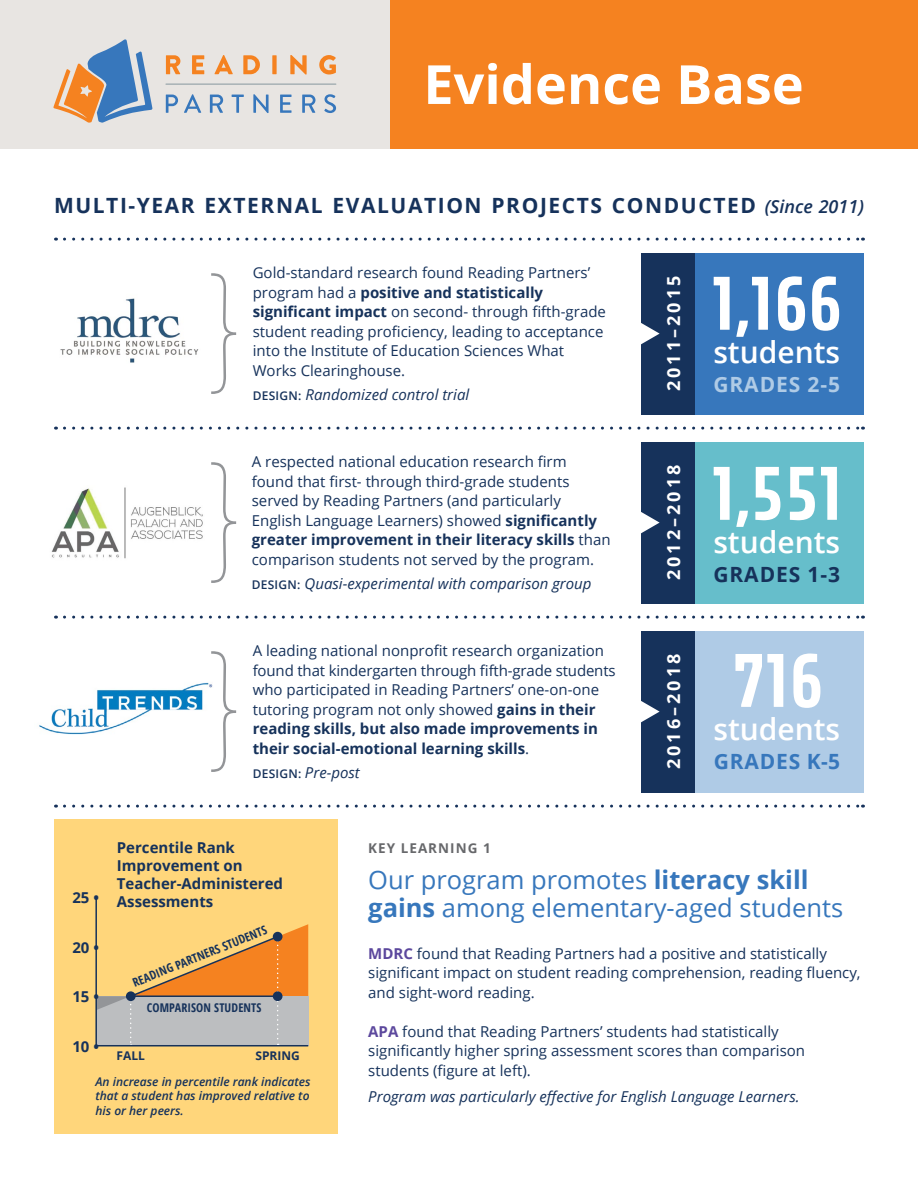
<style>
.page{position:relative;width:918px;height:1188px;background:#fff}
.page>*{position:absolute;margin:0;border:0;box-sizing:border-box;transform-origin:0 0}
.t1{font:700 54px "Open Sans";color:#fff}
.t2{font:600 30px "Open Sans";color:#fff}
.t3{font:25.5px/28.5px "Open Sans";color:#3777bc}
.t4{font:700 21px "Open Sans";letter-spacing:.075em;color:#16325b}
.t5{font:700 21px "Open Sans";letter-spacing:.045em;color:#afcbe6}
.t6{font:700 21px "Open Sans";letter-spacing:.04em;color:#3777bc}
.t7{font:700 18px "Open Sans";letter-spacing:.17em;color:#fff}
.t8{font:15px/19.5px "Open Sans";color:#16325b}
.t9{font:italic 15px "Open Sans";color:#16325b}
.t10{font:700 15px/18px "Open Sans";color:#16325b}
.t11{font:700 13.5px "Open Sans";letter-spacing:.075em;color:#67686b}
.t12{font:italic 600 12px/14.4px "Open Sans";color:#16325b;text-align:justify}
.t13{font:700 12px "Open Sans Condensed";letter-spacing:.01em;color:#16325b}
.t14{font:700 12px "Open Sans";color:#16325b}
.s1{font-weight:600;font-style:italic;font-size:18px}
.s2{font-weight:700}
.s3{font-weight:600;font-style:normal;font-size:12px}
.s4{font-weight:700;color:#5c489d}
</style>
<div class="page">
<div style="left:54px;top:819px;width:284px;height:315px;background:#ffd67b"></div>
<div style="left:692px;top:631px;width:172px;height:162px;background:#afcbe6"></div>
<div style="left:641px;top:631px;width:54px;height:162px;background:#16325b"></div>
<svg style="left:641px;top:701px;width:19px;height:22px"></svg>
<div style="left:692px;top:253px;width:172px;height:162px;background:#3777bc"></div>
<svg style="left:64px;top:238px;width:799px;height:3px"></svg>
<svg style="left:64px;top:427px;width:799px;height:3px"></svg>
<div style="left:390px;top:0;width:528px;height:148px;background:#f58220"></div>
<div style="left:0;top:0;width:390px;height:148px;background:#e8e5e2"></div>
<svg style="left:166px;top:95px;width:12px;height:18px"></svg>
<svg style="left:184px;top:94px;width:17px;height:19px"></svg>
<svg style="left:210px;top:95px;width:13px;height:18px"></svg>
<svg style="left:232px;top:95px;width:12px;height:18px"></svg>
<svg style="left:253px;top:94px;width:16px;height:19px"></svg>
<svg style="left:280px;top:95px;width:12px;height:18px"></svg>
<svg style="left:302px;top:95px;width:13px;height:18px"></svg>
<svg style="left:324px;top:94px;width:12px;height:19px"></svg>
<svg style="left:166px;top:55px;width:14px;height:19px"></svg>
<svg style="left:192px;top:55px;width:12px;height:19px"></svg>
<svg style="left:214px;top:55px;width:19px;height:19px"></svg>
<svg style="left:243px;top:55px;width:17px;height:19px"></svg>
<div style="left:272px;top:55px;width:5px;height:19px;background:#f58220"></div>
<svg style="left:290px;top:55px;width:17px;height:20px"></svg>
<svg style="left:319px;top:55px;width:17px;height:19px"></svg>
<hr style="left:165px;top:83px;width:171px;height:2px;background:#a9b3b6">
<svg style="left:53px;top:39px;width:99px;height:84px"></svg>
<img style="left:39px;top:682px;width:172px;height:53px">
<img style="left:51px;top:487px;width:152px;height:72px">
<img style="left:60px;top:298px;width:139px;height:65px">
<div style="left:692px;top:442px;width:172px;height:162px;background:#66becb"></div>
<svg style="left:64px;top:616px;width:799px;height:3px"></svg>
<svg style="left:64px;top:805px;width:799px;height:3px"></svg>
<svg style="left:211px;top:273px;width:25px;height:121px"></svg>
<div style="left:641px;top:253px;width:54px;height:162px;background:#16325b"></div>
<svg style="left:641px;top:323px;width:19px;height:22px"></svg>
<div style="left:641px;top:442px;width:54px;height:162px;background:#16325b"></div>
<svg style="left:641px;top:512px;width:19px;height:22px"></svg>
<svg style="left:211px;top:462px;width:25px;height:121px"></svg>
<svg style="left:211px;top:651px;width:25px;height:121px"></svg>
<svg style="left:95px;top:897px;width:214px;height:150px"></svg>
<div style="left:126px;top:991px;width:10px;height:10px;background:#16325b;border-radius:50%"></div>
<svg style="left:714px;top:276px;width:125px;height:61px"></svg>
<svg style="left:714px;top:467px;width:123px;height:60px"></svg>
<svg style="left:735px;top:654px;width:85px;height:54px"></svg>
<h1 class="t1" style="left:423px;top:46px;width:382px">Evidence Base</h1>
<h3 class="t4" style="left:54px;top:190px;width:812px">MULTI-YEAR EXTERNAL EVALUATION PROJECTS CONDUCTED <span class="s1">(Since 2011)</span></h3>
<p class="t8" style="left:253px;top:263px;width:355px">Gold-standard research found Reading Partners’ program had a <span class="s2">positive and statistically significant impact</span> on second- through fifth-grade student reading proficiency, leading to acceptance into the Institute of Education Sciences What Works Clearinghouse.</p>
<p class="t9" style="left:253px;top:385px;width:218px"><span class="s3">DESIGN:</span> Randomized control trial</p>
<p class="t8" style="left:252px;top:452px;width:360px">A respected national education research firm found that first- through third-grade students served by Reading Partners (and particularly English Language Learners) showed <span class="s2">significantly greater improvement in their literacy skills</span> than comparison students not served by the program.</p>
<p class="t9" style="left:252px;top:574px;width:341px"><span class="s3">DESIGN:</span> Quasi-experimental with comparison group</p>
<p class="t8" style="left:253px;top:641px;width:364px">A leading national nonprofit research organization found that kindergarten through fifth-grade students who participated in Reading Partners’ one-on-one tutoring program not only showed <span class="s2">gains in their reading skills, but also made improvements in their social-emotional learning skills</span>.</p>
<p class="t9" style="left:253px;top:763px;width:109px"><span class="s3">DESIGN:</span> Pre-post</p>
<p class="t7" style="left:661px;top:391px;width:117px;rotate:-90deg">2011–2015</p>
<p class="t7" style="left:661px;top:580px;width:117px;rotate:-90deg">2012–2018</p>
<p class="t7" style="left:661px;top:769px;width:117px;rotate:-90deg">2016–2018</p>
<h2 class="t2" style="left:713px;top:332px;width:128px">students</h2>
<h3 class="t5" style="left:713px;top:369px;width:128px">GRADES 2-5</h3>
<h2 class="t2" style="left:713px;top:522px;width:128px">students</h2>
<h3 class="t4" style="left:713px;top:559px;width:128px">GRADES 1-3</h3>
<h2 class="t2" style="left:713px;top:709px;width:128px">students</h2>
<h3 class="t6" style="left:714px;top:746px;width:128px">GRADES K-5</h3>
<p class="t10" style="left:72px;top:888px;width:28px">25 •</p>
<p class="t10" style="left:72px;top:938px;width:28px">20 •</p>
<p class="t10" style="left:72px;top:987px;width:28px">15 •</p>
<p class="t10" style="left:72px;top:1037px;width:28px">10 •</p>
<p class="t10" style="left:117px;top:838px;width:168px">Percentile Rank<br>Improvement on<br>Teacher-Administered<br>Assessments</p>
<p class="t13" style="left:130px;top:975px;width:145px;rotate:-22deg">READING PARTNERS STUDENTS</p>
<p class="t13" style="left:147px;top:999px;width:116px">COMPARISON STUDENTS</p>
<p class="t14" style="left:117px;top:1047px;width:30px">FALL</p>
<p class="t14" style="left:255px;top:1047px;width:46px">SPRING</p>
<p class="t12" style="left:95px;top:1074px;width:217px">An increase in percentile rank indicates that a student has improved relative to his or her peers.</p>
<p class="t11" style="left:368px;top:838px;width:124px">KEY LEARNING 1</p>
<h3 class="t3" style="left:368px;top:865px;width:476px">Our program promotes <span class="s2">literacy skill gains</span> among elementary-aged students</h3>
<p class="t8" style="left:368px;top:943px;width:494px"><span class="s4">MDRC</span> found that Reading Partners had a positive and statistically significant impact on student reading comprehension, reading fluency, and sight-word reading.</p>
<p class="t8" style="left:368px;top:1021px;width:438px"><span class="s4">APA</span> found that Reading Partners’ students had statistically significantly higher spring assessment scores than comparison students (figure at left).</p>
<p class="t9" style="left:368px;top:1086px;width:433px">Program was particularly effective for English Language Learners.</p>
</div>
